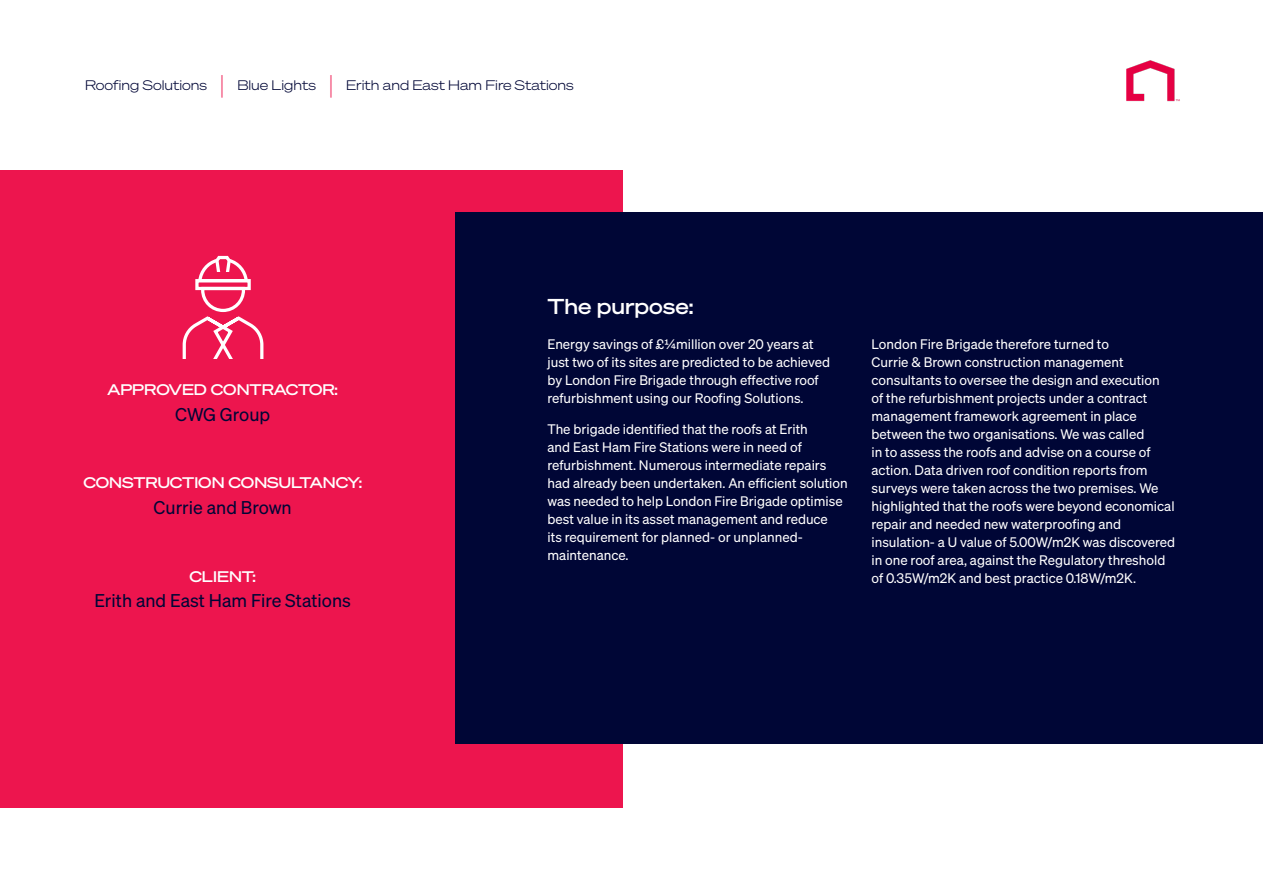
<style>
.page{position:relative;width:1263px;height:893px;background:#fff}
.page>*{position:absolute;margin:0;border:0;box-sizing:border-box;transform-origin:0 0}
.t1{font:21px "Sohne Breit Kraftig";color:#fff}
.t2{font:18px "Sohne Buch";color:#000636}
.t3{font:15px "Sohne Breit Kraftig";color:#fff}
.t4{font:13.5px/18px "Sohne Buch";color:#fff}
.t5{font:13.5px "Sohne Breit Leicht";color:#000636}
.s1{font-size:27px;color:#ed154e}
</style>
<div class="page">
<img style="left:1126px;top:60px;width:54px;height:42px">
<div style="left:0;top:170px;width:623px;height:638px;background:#ed154e"></div>
<div style="left:455px;top:213px;width:808px;height:531px;background:#000636"></div>
<svg style="left:182px;top:256px;width:82px;height:102px"></svg>
<p class="t5" style="left:85px;top:78px;width:490px">Roofing Solutions <span class="s1">|</span> Blue Lights <span class="s1">|</span> Erith and East Ham Fire Stations</p>
<p class="t3" style="left:107px;top:381px;width:232px">APPROVED CONTRACTOR:</p>
<p class="t2" style="left:175px;top:404px;width:96px">CWG Group</p>
<p class="t3" style="left:83px;top:474px;width:280px">CONSTRUCTION CONSULTANCY:</p>
<p class="t2" style="left:154px;top:497px;width:140px">Currie and Brown</p>
<p class="t3" style="left:189px;top:567px;width:68px">CLIENT:</p>
<p class="t2" style="left:94px;top:590px;width:258px">Erith and East Ham Fire Stations</p>
<p class="t1" style="left:547px;top:293px;width:147px">The purpose:</p>
<p class="t4" style="left:547px;top:335px;width:284px">Energy savings of £¼million over 20 years at just two of its sites are predicted to be achieved by London Fire Brigade through effective roof refurbishment using our Roofing Solutions.</p>
<p class="t4" style="left:547px;top:420px;width:302px">The brigade identified that the roofs at Erith<br>and East Ham Fire Stations were in need of refurbishment. Numerous intermediate repairs had already been undertaken. An efficient solution was needed to help London Fire Brigade optimise best value in its asset management and reduce<br>its requirement for planned- or unplanned&shy;maintenance.</p>
<p class="t4" style="left:871px;top:335px;width:305px">London Fire Brigade therefore turned to<br>Currie &amp; Brown construction management consultants to oversee the design and execution<br>of the refurbishment projects under a contract management framework agreement in place between the two organisations. We was called<br>in to assess the roofs and advise on a course of action. Data driven roof condition reports from surveys were taken across the two premises. We highlighted that the roofs were beyond economical repair and needed new waterproofing and insulation- a U value of 5.00W/m2K was discovered in one roof area, against the Regulatory threshold of 0.35W/m2K and best practice 0.18W/m2K.</p>
</div>
